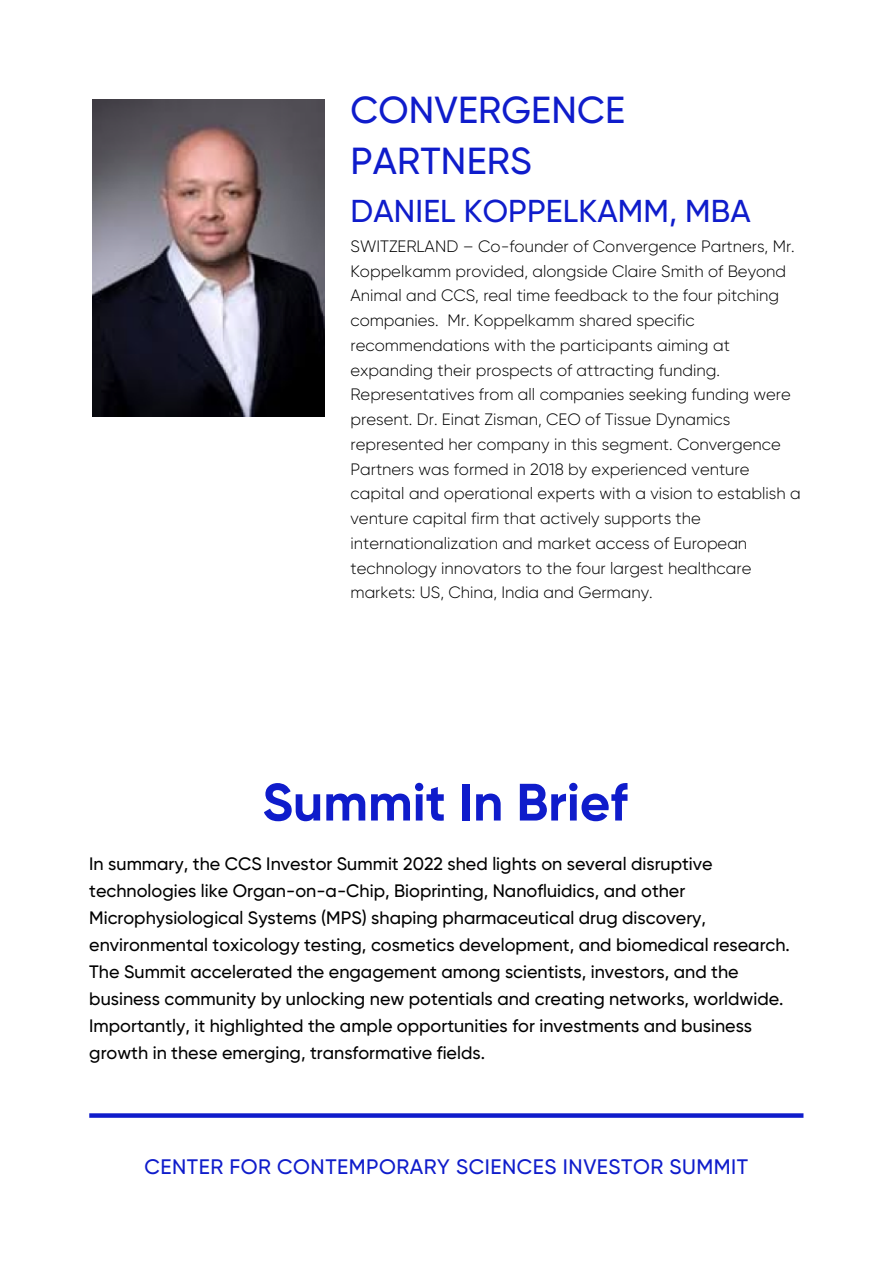
<style>
.page{position:relative;width:893px;height:1264px;background:#fff}
.page>*{position:absolute;margin:0;border:0;box-sizing:border-box;transform-origin:0 0}
.t1{font:700 52.5px "Gilroy";color:#0f1ccb}
.t2{font:500 37.65px/51.8px "Gilroy";letter-spacing:.005em;color:#0f1ccb}
.t3{font:500 31.65px "Gilroy";letter-spacing:.005em;color:#0f1ccb}
.t4{font:500 21px "Gilroy";letter-spacing:.025em;color:#0f1ccb}
.t5{font:500 18px/27px "Gilroy";color:#000}
.t6{font:300 16.5px/24.8px "Gilroy";color:#000}
</style>
<div class="page">
<img style="left:92px;top:99px;width:233px;height:317px">
<svg style="left:89px;top:1113px;width:714px;height:4px;background:#202cce"></svg>
<h2 class="t2" style="left:350px;top:84px;width:276px">CONVERGENCE<br>PARTNERS</h2>
<h3 class="t3" style="left:350px;top:192px;width:402px">DANIEL KOPPELKAMM, MBA</h3>
<p class="t6" style="left:350px;top:234px;width:452px">SWITZERLAND – Co-founder of Convergence Partners, Mr.<br>Koppelkamm provided, alongside Claire Smith of Beyond Animal and CCS, real time feedback to the four pitching companies. Mr. Koppelkamm shared specific recommendations with the participants aiming at expanding their prospects of attracting funding.<br>Representatives from all companies seeking funding were present. Dr. Einat Zisman, CEO of Tissue Dynamics represented her company in this segment. Convergence Partners was formed in 2018 by experienced venture capital and operational experts with a vision to establish a venture capital firm that actively supports the internationalization and market access of European technology innovators to the four largest healthcare markets: US, China, India and Germany.</p>
<h1 class="t1" style="left:262px;top:770px;width:366px">Summit In Brief</h1>
<p class="t5" style="left:89px;top:850px;width:702px">In summary, the CCS Investor Summit 2022 shed lights on several disruptive technologies like Organ-on-a-Chip, Bioprinting, Nanofluidics, and other Microphysiological Systems (MPS) shaping pharmaceutical drug discovery, environmental toxicology testing, cosmetics development, and biomedical research.<br>The Summit accelerated the engagement among scientists, investors, and the business community by unlocking new potentials and creating networks, worldwide.<br>Importantly, it highlighted the ample opportunities for investments and business growth in these emerging, transformative fields.</p>
<p class="t4" style="left:144px;top:1154px;width:605px">CENTER FOR CONTEMPORARY SCIENCES INVESTOR SUMMIT</p>
</div>
